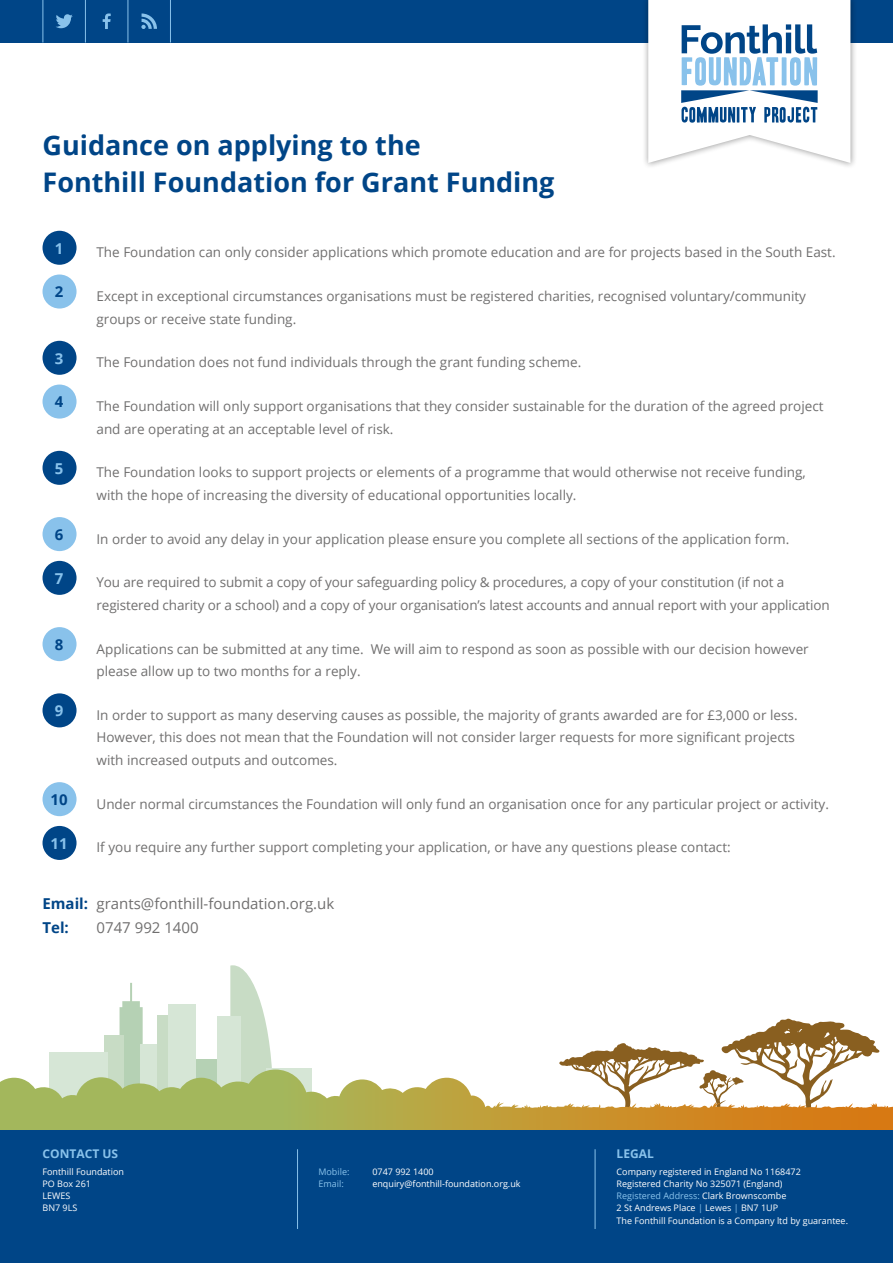
<style>
.page{position:relative;width:893px;height:1263px;background:#fff}
.page>*{position:absolute;margin:0;border:0;box-sizing:border-box;transform-origin:0 0}
.t1{font:700 27px/37.5px "Open Sans";color:#004587}
.t2{font:15px/24px "Open Sans";color:#706f6f}
.t3{font:700 15px "Open Sans";color:#89c2eb}
.t4{font:700 15px "Open Sans";color:#004587}
.t5{font:13.5px/22.5px "Open Sans";color:#706f6f}
.t6{font:700 12px "Open Sans";color:#89c2eb}
.t7{font:9px/12px "Open Sans";color:#fff}
.t8{font:9px "Open Sans";color:#89c2eb}
.s1{font-weight:700;color:#004587}
.s2{color:#89c2eb}
</style>
<div class="page">
<svg style="left:559px;top:1018px;width:320px;height:59px"></svg>
<svg style="left:120px;top:983px;width:23px;height:94px"></svg>
<div style="left:140px;top:1044px;width:28px;height:58px;background:#d6e6d6"></div>
<div style="left:157px;top:1015px;width:32px;height:87px;background:#c8dcc5"></div>
<div style="left:192px;top:1060px;width:76px;height:42px;background:#b5d1b4"></div>
<div style="left:168px;top:1005px;width:27px;height:97px;background:#d6e6d6"></div>
<svg style="left:230px;top:965px;width:43px;height:112px"></svg>
<div style="left:218px;top:1016px;width:23px;height:86px;background:#d6e6d6"></div>
<div style="left:104px;top:1036px;width:20px;height:66px;background:#c8dcc5"></div>
<div style="left:49px;top:1052px;width:59px;height:50px;background:#d6e6d6"></div>
<svg style="left:266px;top:1069px;width:45px;height:8px"></svg>
<svg style="left:0;top:1077px;width:893px;height:53px"></svg>
<div style="left:0;top:0;width:893px;height:43px;background:#004587"></div>
<div style="left:0;top:1130px;width:893px;height:133px;background:#004587"></div>
<hr style="left:170px;top:0;width:1px;height:43px;background:#89c2eb">
<hr style="left:128px;top:0;width:1px;height:43px;background:#89c2eb">
<hr style="left:85px;top:0;width:1px;height:43px;background:#89c2eb">
<hr style="left:43px;top:0;width:1px;height:43px;background:#89c2eb">
<div style="left:642px;top:0;width:215px;height:169px;background:#000;opacity:.4"></div>
<svg style="left:56px;top:14px;width:17px;height:14px"></svg>
<svg style="left:103px;top:13px;width:8px;height:16px"></svg>
<svg style="left:141px;top:13px;width:16px;height:16px"></svg>
<div style="left:43px;top:231px;width:34px;height:34px;background:#004587;border-radius:50%"></div>
<div style="left:43px;top:274px;width:34px;height:35px;background:#89c2eb;border-radius:50%"></div>
<div style="left:43px;top:341px;width:34px;height:34px;background:#004587;border-radius:50%"></div>
<div style="left:43px;top:385px;width:34px;height:34px;background:#89c2eb;border-radius:50%"></div>
<div style="left:43px;top:451px;width:34px;height:34px;background:#004587;border-radius:50%"></div>
<div style="left:43px;top:517px;width:34px;height:34px;background:#89c2eb;border-radius:50%"></div>
<div style="left:43px;top:561px;width:34px;height:34px;background:#004587;border-radius:50%"></div>
<div style="left:43px;top:627px;width:34px;height:34px;background:#89c2eb;border-radius:50%"></div>
<div style="left:43px;top:693px;width:34px;height:34px;background:#004587;border-radius:50%"></div>
<div style="left:43px;top:782px;width:34px;height:34px;background:#89c2eb;border-radius:50%"></div>
<div style="left:43px;top:826px;width:34px;height:34px;background:#004587;border-radius:50%"></div>
<svg style="left:648px;top:0;width:202px;height:163px"></svg>
<hr style="left:297px;top:1149px;width:1px;height:80px;background:#89c2eb">
<hr style="left:595px;top:1149px;width:1px;height:80px;background:#89c2eb">
<h1 class="t1" style="left:43px;top:125px;width:513px">Guidance on applying to the<br>Fonthill Foundation for Grant Funding</h1>
<p class="t3" style="left:55px;top:237px;width:10px">1</p>
<p class="t5" style="left:97px;top:241px;width:741px">The Foundation can only consider applications which promote education and are for projects based in the South East.</p>
<p class="t4" style="left:55px;top:281px;width:10px">2</p>
<p class="t5" style="left:97px;top:285px;width:711px">Except in exceptional circumstances organisations must be registered charities, recognised voluntary/community groups or receive state funding.</p>
<p class="t3" style="left:55px;top:347px;width:10px">3</p>
<p class="t5" style="left:97px;top:351px;width:486px">The Foundation does not fund individuals through the grant funding scheme.</p>
<p class="t4" style="left:55px;top:391px;width:10px">4</p>
<p class="t5" style="left:97px;top:395px;width:729px">The Foundation will only support organisations that they consider sustainable for the duration of the agreed project and are operating at an acceptable level of risk.</p>
<p class="t3" style="left:55px;top:457px;width:10px">5</p>
<p class="t5" style="left:97px;top:461px;width:711px">The Foundation looks to support projects or elements of a programme that would otherwise not receive funding, with the hope of increasing the diversity of educational opportunities locally.</p>
<p class="t4" style="left:55px;top:524px;width:10px">6</p>
<p class="t5" style="left:97px;top:527px;width:694px">In order to avoid any delay in your application please ensure you complete all sections of the application form.</p>
<p class="t3" style="left:55px;top:567px;width:10px">7</p>
<p class="t5" style="left:97px;top:571px;width:735px">You are required to submit a copy of your safeguarding policy &amp; procedures, a copy of your constitution (if not a registered charity or a school) and a copy of your organisation’s latest accounts and annual report with your application</p>
<p class="t4" style="left:55px;top:634px;width:10px">8</p>
<p class="t5" style="left:97px;top:637px;width:714px">Applications can be submitted at any time. We will aim to respond as soon as possible with our decision however please allow up to two months for a reply.</p>
<p class="t3" style="left:55px;top:700px;width:10px">9</p>
<p class="t5" style="left:97px;top:703px;width:703px">In order to support as many deserving causes as possible, the majority of grants awarded are for £3,000 or less.<br>However, this does not mean that the Foundation will not consider larger requests for more significant projects with increased outputs and outcomes.</p>
<p class="t4" style="left:50px;top:789px;width:19px">10</p>
<p class="t5" style="left:97px;top:792px;width:734px">Under normal circumstances the Foundation will only fund an organisation once for any particular project or activity.</p>
<p class="t3" style="left:50px;top:833px;width:19px">11</p>
<p class="t5" style="left:97px;top:836px;width:636px">If you require any further support completing your application, or have any questions please contact:</p>
<p class="t2" style="left:43px;top:891px;width:293px"><span class="s1">Email:</span> grants@fonthill-foundation.org.uk<br><span class="s1">Tel:</span></p>
<p class="t2" style="left:97px;top:915px;width:104px">0747 992 1400</p>
<p class="t6" style="left:43px;top:1145px;width:77px">CONTACT US</p>
<p class="t6" style="left:617px;top:1145px;width:39px">LEGAL</p>
<p class="t7" style="left:43px;top:1165px;width:83px">Fonthill Foundation<br>PO Box 261<br>LEWES<br>BN7 9LS</p>
<p class="t7" style="left:617px;top:1165px;width:186px">Company registered in England No 1168472<br>Registered Charity No 325071 (England)<br><span class="s2">Registered Address:</span> Clark Brownscombe<br>2 St Andrews Place <span class="s2">|</span> Lewes <span class="s2">|</span> BN7 1UP</p>
<p class="t7" style="left:617px;top:1215px;width:233px">The Fonthill Foundation is a Company ltd by guarantee.</p>
<p class="t8" style="left:318px;top:1165px;width:33px">Mobile:</p>
<p class="t7" style="left:372px;top:1165px;width:63px">0747 992 1400</p>
<p class="t8" style="left:318px;top:1177px;width:27px">Email:</p>
<p class="t7" style="left:372px;top:1177px;width:150px">enquiry@fonthill-foundation.org.uk</p>
</div>
